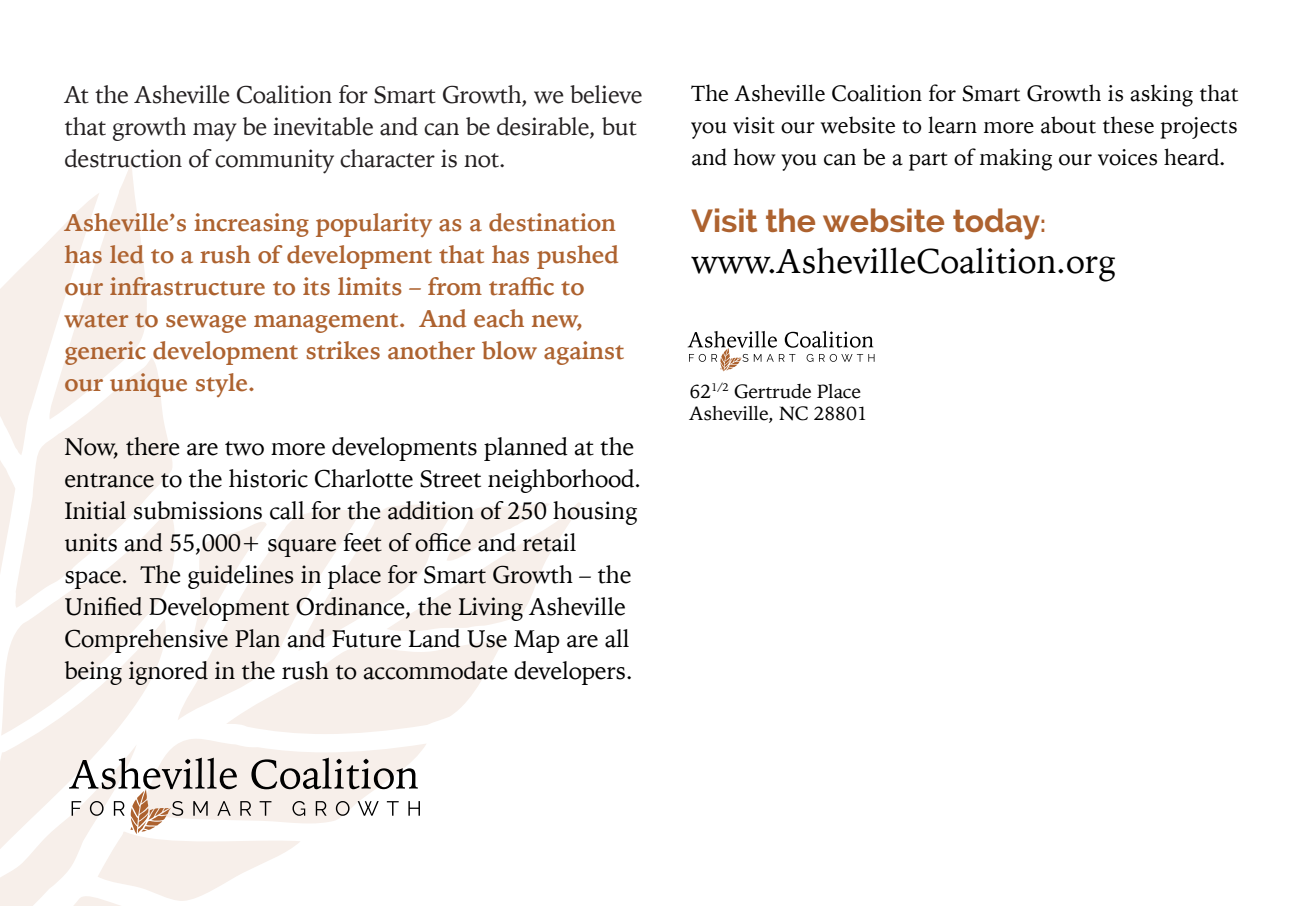
<style>
.page{position:relative;width:1303px;height:906px;background:#fff}
.page>*{position:absolute;margin:0;border:0;box-sizing:border-box;transform-origin:0 0}
.t1{font:34px "Iowan Old Style";color:#000}
.t2{font:700 32px "Raleway";color:#ad622f}
.t3{font:24px/32px "Iowan Old Style";letter-spacing:-.01em;color:#000}
.t4{font:700 24px/32px "Iowan Old Style";letter-spacing:-.01em;color:#ad622f}
.t5{font:24px/32px "Iowan Old Style";letter-spacing:-.015em;color:#231f20}
.t6{font:22px/32px "Iowan Old Style";color:#000;text-align:justify}
.t7{font:19px/22px "Iowan Old Style";letter-spacing:-.01em;color:#000}
.s1{font-size:24px}
</style>
<div class="page">
<svg style="left:687px;top:331px;width:187px;height:40px"></svg>
<svg style="left:0;top:160px;width:581px;height:746px"></svg>
<p class="t5" style="left:64px;top:77px;width:579px">At the Asheville Coalition for Smart Growth, we believe that growth may be inevitable and can be desirable, but destruction of community character is not.</p>
<p class="t4" style="left:64px;top:205px;width:561px">Asheville’s increasing popularity as a destination has led to a rush of development that has pushed our infrastructure to its limits – from traffic to water to sewage management. And each new, generic development strikes another blow against our unique style.</p>
<p class="t3" style="left:64px;top:429px;width:578px">Now, there are two more developments planned at the entrance to the historic Charlotte Street neighborhood.<br>Initial submissions call for the addition of 250 housing units and 55,000+ square feet of office and retail space. The guidelines in place for Smart Growth – the Unified Development Ordinance, the Living Asheville Comprehensive Plan and Future Land Use Map are all being ignored in the rush to accommodate developers.</p>
<p class="t6" style="left:691px;top:76px;width:548px">The Asheville Coalition for Smart Growth is asking that you visit our website to learn more about these projects and how you can be a part of making our voices heard<span class="s1">.</span></p>
<h2 class="t2" style="left:691px;top:202px;width:356px">Visit the website today<span class="s1">:</span></h2>
<h1 class="t1" style="left:691px;top:230px;width:425px">www.AshevilleCoalition.org</h1>
<p class="t7" style="left:689px;top:379px;width:180px">62<sup>1/2</sup> Gertrude Place<br>Asheville, NC 28801</p>
</div>
